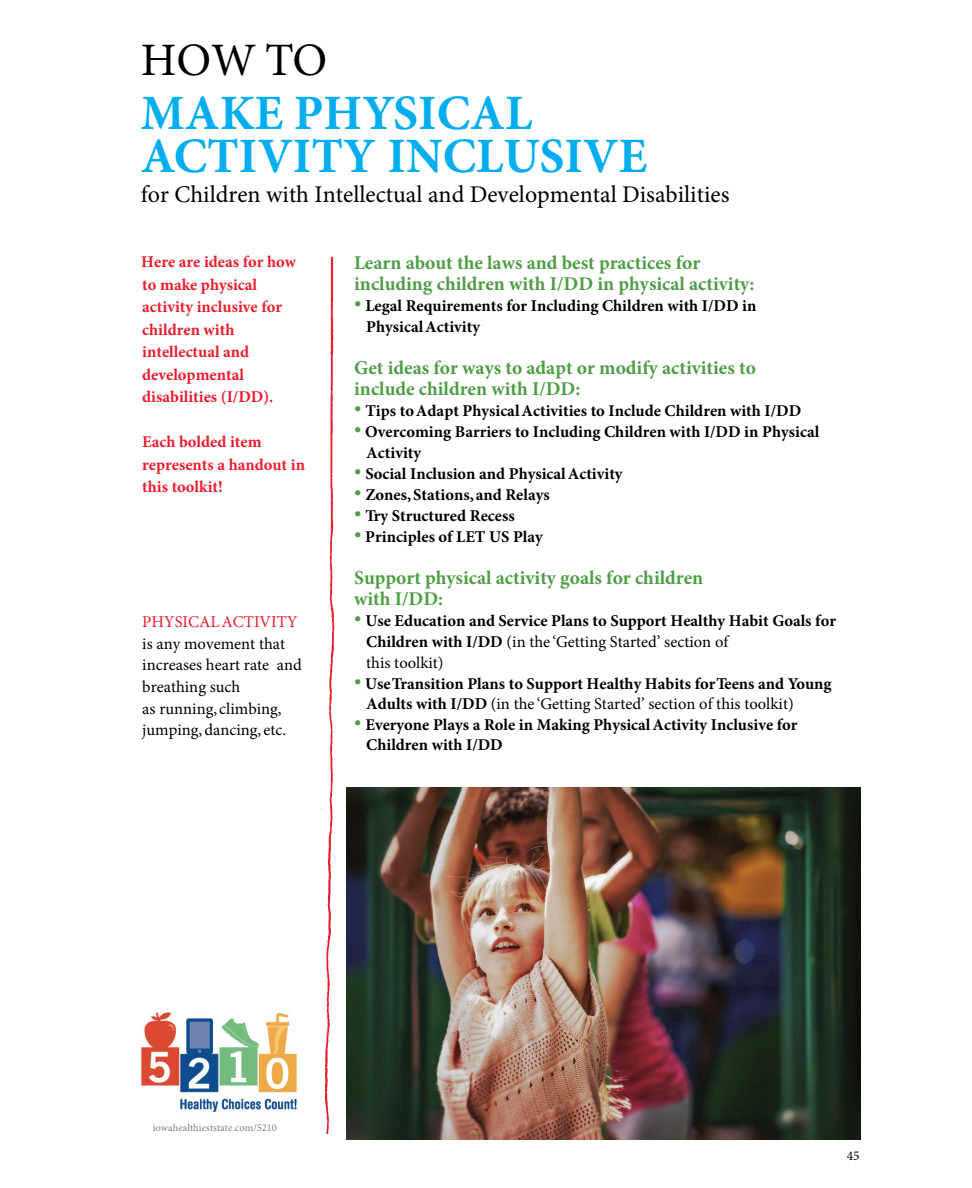
<style>
.page{position:relative;width:972px;height:1188px;background:#fff}
.page>*{position:absolute;margin:0;border:0;box-sizing:border-box;transform-origin:0 0}
.t1{font:700 49.5px/43.5px "Minion Pro";color:#00aeef}
.t2{font:46.5px "Minion Pro";color:#000}
.t3{font:24px "Minion Pro";color:#000}
.t4{font:700 19.5px/21px "Minion Pro";color:#4e9d45}
.t5{font:700 16.5px/20.2px "Minion Pro";color:#000}
.t6{font:700 16.5px/22.5px "Minion Pro";color:#eb1c2d}
.t7{font:16.5px/21.6px "Minion Pro";color:#000}
.t8{font:16.5px "Minion Pro";color:#eb1c2d}
.t9{font:13.5px "Minion Pro";color:#000}
.t10{font:10.5px "Minion Pro";color:#808080}
.s1{font-family:"Gill Sans";font-weight:400;font-size:21px;color:#4e9d45}
.s2{font-weight:400}
</style>
<div class="page">
<img style="left:321px;top:258px;width:14px;height:876px">
<img style="left:346px;top:787px;width:515px;height:352px">
<img style="left:141px;top:1012px;width:156px;height:101px">
<h2 class="t2" style="left:141px;top:29px;width:188px">HOW TO</h2>
<h1 class="t1" style="left:141px;top:91px;width:393px">MAKE PHYSICAL<br>Activity</h1>
<h1 class="t1" style="left:387px;top:134px;width:261px">INCLUSIVE</h1>
<h3 class="t3" style="left:141px;top:179px;width:590px">for Children with Intellectual and Developmental Disabilities</h3>
<p class="t6" style="left:141px;top:250px;width:156px">Here are ideas for how to make physical activity inclusive for children with intellectual and developmental disabilities (I/DD).</p>
<p class="t6" style="left:142px;top:430px;width:164px">Each bolded item represents a handout in this toolkit!</p>
<p class="t8" style="left:142px;top:611px;width:157px">PHYSICAL ACTIVITY</p>
<p class="t7" style="left:142px;top:633px;width:161px">is any movement that increases heart rate and breathing such<br>as running, climbing, jumping, dancing, etc.</p>
<p class="t4" style="left:354px;top:252px;width:402px">Learn about the laws and best practices for including children with I/DD in physical activity:</p>
<p class="t5" style="left:366px;top:296px;width:392px;text-indent:-12px"><span class="s1">•</span> Legal Requirements for Including Children with I/DD in<br>Physical Activity</p>
<p class="t4" style="left:354px;top:357px;width:403px">Get ideas for ways to adapt or modify activities to include children with I/DD:</p>
<p class="t5" style="left:354px;top:401px;width:449px"><span class="s1">•</span> Tips to Adapt Physical Activities to Include Children with I/DD</p>
<p class="t5" style="left:366px;top:422px;width:455px;text-indent:-12px"><span class="s1">•</span> Overcoming Barriers to Including Children with I/DD in Physical<br>Activity</p>
<p class="t5" style="left:354px;top:463px;width:270px"><span class="s1">•</span> Social Inclusion and Physical Activity</p>
<p class="t5" style="left:354px;top:484px;width:197px"><span class="s1">•</span> Zones, Stations, and Relays</p>
<p class="t5" style="left:354px;top:505px;width:162px"><span class="s1">•</span> Try Structured Recess</p>
<p class="t5" style="left:354px;top:526px;width:190px"><span class="s1">•</span> Principles of LET US Play</p>
<p class="t4" style="left:354px;top:567px;width:351px">Support physical activity goals for children with I/DD:</p>
<p class="t5" style="left:366px;top:610px;width:471px;line-height:20.7px;text-indent:-12px"><span class="s1">•</span> Use Education and Service Plans to Support Healthy Habit Goals for<br>Children with I/DD <span class="s2">(in the ‘Getting Started’ section of<br>this toolkit)</span></p>
<p class="t5" style="left:366px;top:673px;width:467px;text-indent:-12px"><span class="s1">•</span> Use Transition Plans to Support Healthy Habits for Teens and Young<br>Adults with I/DD <span class="s2">(in the ‘Getting Started’ section of this toolkit)</span></p>
<p class="t5" style="left:366px;top:714px;width:433px;text-indent:-12px"><span class="s1">•</span> Everyone Plays a Role in Making Physical Activity Inclusive for<br>Children with I/DD</p>
<p class="t10" style="left:153px;top:1121px;width:126px">iowahealthieststate.com/5210</p>
<p class="t9" style="left:847px;top:1146px;width:14px">45</p>
</div>
